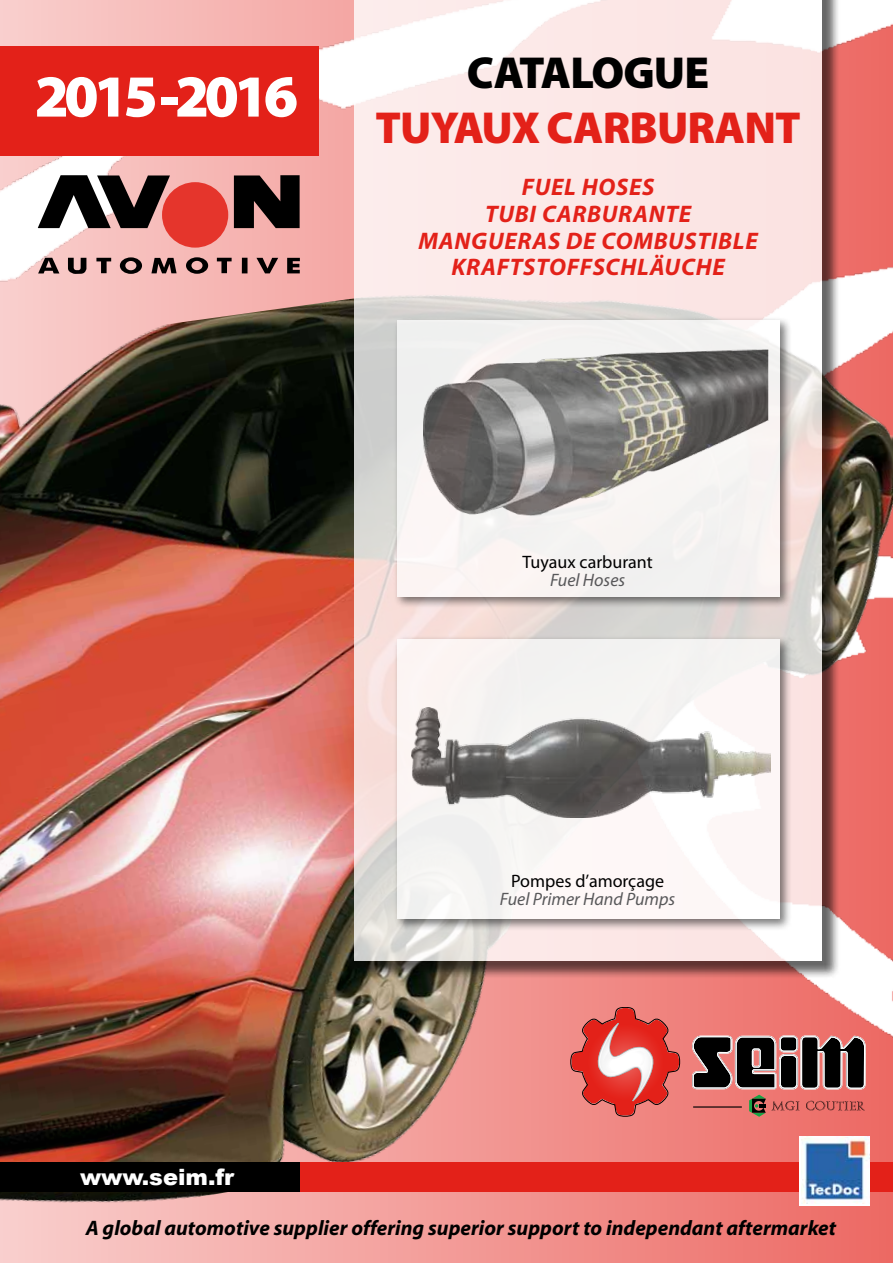
<style>
.page{position:relative;width:893px;height:1263px;background:#fff}
.page>*{position:absolute;margin:0;border:0;box-sizing:border-box;transform-origin:0 0}
.t1{font:900 60px "Myriad Pro";letter-spacing:-.08em;color:#fff}
.t2{font:900 45px "Myriad Pro";letter-spacing:-.02em;color:#e32119}
.t3{font:900 45px "Myriad Pro";letter-spacing:-.02em;color:#000}
.t4{font:italic 700 24px/26.7px "Myriad Pro";letter-spacing:.03em;color:#e32119;text-align:center}
.t5{font:900 22.5px "Arial";color:#fff}
.t6{font:italic 700 21px "Myriad";color:#000}
.t7{font:18px "Myriad Pro";color:#000}
.t8{font:italic 18px "Myriad Pro";color:#58585a}
</style>
<div class="page">
<div style="left:0;top:0;width:893px;height:1263px;background:linear-gradient(to right,#f9cfcd,#ec6963)"></div>
<img style="left:0;top:0;width:893px;height:229px">
<img style="left:0;top:229px;width:893px;height:1003px">
<svg style="left:571px;top:1007px;width:109px;height:109px;background:#e1625c"></svg>
<svg style="left:690px;top:1035px;width:175px;height:54px;background:#584444"></svg>
<svg style="left:806px;top:1101px;width:59px;height:9px"></svg>
<svg style="left:749px;top:1095px;width:51px;height:21px"></svg>
<hr style="left:693px;top:1106px;width:49px;height:1px;background:#000">
<div style="left:0;top:47px;width:318px;height:109px;background:#e32119"></div>
<div style="left:300px;top:1162px;width:593px;height:30px;background:#e32119"></div>
<div style="left:799px;top:1136px;width:70px;height:70px;background:#fff"></div>
<img style="left:802px;top:1136px;width:67px;height:67px">
<div style="left:357px;top:0;width:484px;height:980px;background:#000;opacity:.75"></div>
<svg style="left:354px;top:0;width:468px;height:961px;background:#f5e6e4"></svg>
<div style="left:393px;top:316px;width:399px;height:293px;background:#000;opacity:.75"></div>
<div style="left:397px;top:320px;width:382px;height:277px;background:#f4f3f2"></div>
<img style="left:424px;top:350px;width:345px;height:166px">
<div style="left:0;top:1162px;width:300px;height:30px;background:#000"></div>
<svg style="left:38px;top:175px;width:132px;height:53px"></svg>
<svg style="left:234px;top:175px;width:66px;height:53px;background:#2a1e1e"></svg>
<svg style="left:38px;top:258px;width:21px;height:15px"></svg>
<svg style="left:68px;top:258px;width:18px;height:16px"></svg>
<svg style="left:96px;top:258px;width:15px;height:15px"></svg>
<svg style="left:120px;top:257px;width:22px;height:17px"></svg>
<svg style="left:151px;top:258px;width:26px;height:15px"></svg>
<svg style="left:186px;top:257px;width:22px;height:17px"></svg>
<svg style="left:217px;top:258px;width:15px;height:15px"></svg>
<div style="left:242px;top:258px;width:5px;height:15px;background:#000"></div>
<svg style="left:256px;top:258px;width:22px;height:15px"></svg>
<svg style="left:287px;top:258px;width:13px;height:15px"></svg>
<div style="left:162px;top:182px;width:66px;height:66px;background:#e5352c;border-radius:50%"></div>
<div style="left:393px;top:635px;width:399px;height:296px;background:#000;opacity:.75"></div>
<div style="left:397px;top:639px;width:382px;height:279px;background:#fbf5f4"></div>
<img style="left:412px;top:707px;width:358px;height:111px">
<h1 class="t1" style="left:35px;top:56px;width:265px">2015 -2016</h1>
<h2 class="t3" style="left:467px;top:42px;width:244px">CATALOGUE</h2>
<h2 class="t2" style="left:375px;top:98px;width:427px">TUYAUX CARBURANT</h2>
<p class="t4" style="left:418px;top:173px;width:341px">FUEL HOSES<br>TUBI CARBURANTE<br>MANGUERAS DE COMBUSTIBLE<br>KRAFTSTOFFSCHLÄUCHE</p>
<p class="t7" style="left:522px;top:551px;width:132px">Tuyaux carburant</p>
<p class="t8" style="left:550px;top:569px;width:77px">Fuel Hoses</p>
<p class="t5" style="left:80px;top:1161px;width:156px">www.seim.fr</p>
<p class="t7" style="left:511px;top:870px;width:154px">Pompes d’amorçage</p>
<p class="t8" style="left:500px;top:888px;width:177px">Fuel Primer Hand Pumps</p>
<p class="t6" style="left:86px;top:1217px;width:752px">A global automotive supplier offering superior support to independant aftermarket</p>
</div>
